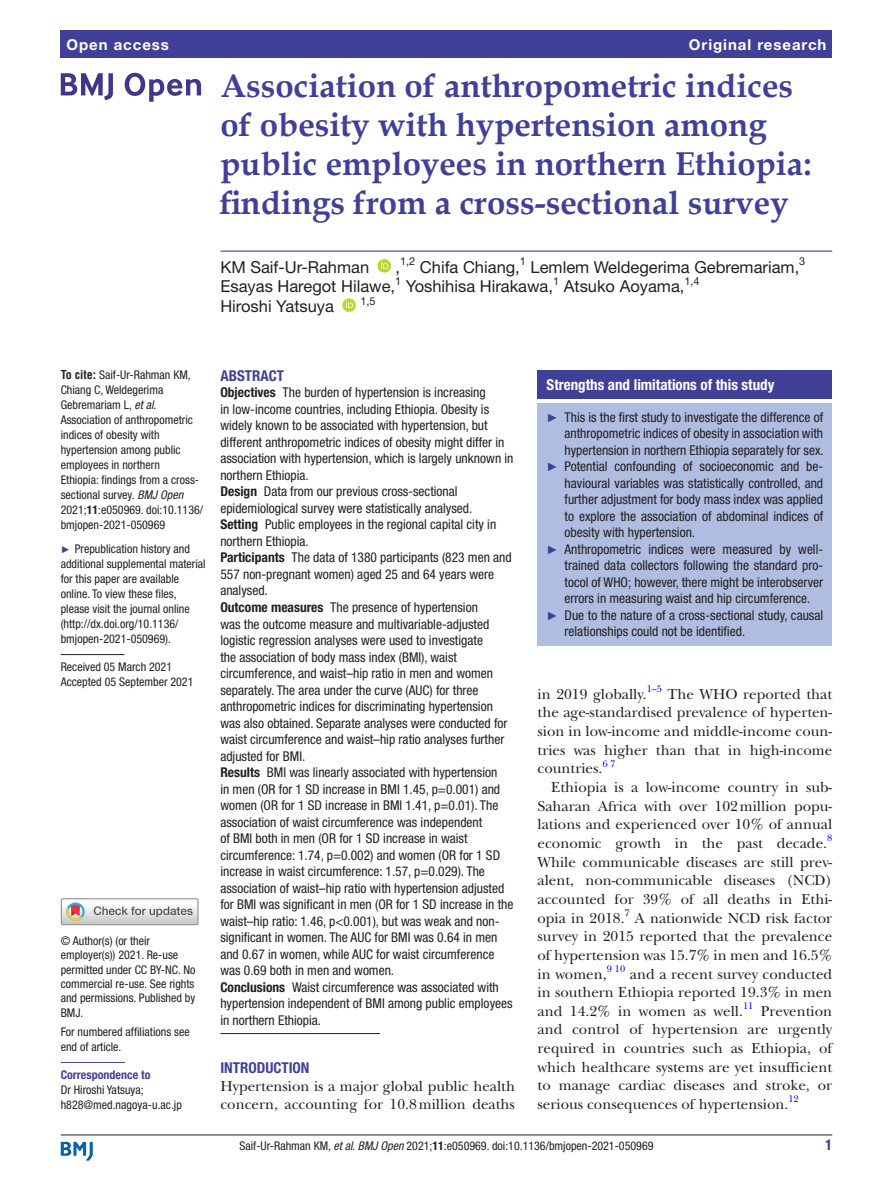
<style>
.page{position:relative;width:893px;height:1191px;background:#fff}
.page>*{position:absolute;margin:0;border:0;box-sizing:border-box;transform-origin:0 0}
.t1{font:700 33px/39px "Book Antiqua";color:#414099}
.t2{font:16.5px "Helvetica Neue LT Std";color:#231f20}
.t3{font:15px/18.6px "New Baskerville";color:#231f20;text-align:justify}
.t4{font:700 condensed 15px "Helvetica Neue LT Std";color:#fff}
.t5{font:700 15px "Helvetica Neue LT Std";letter-spacing:.065em;color:#fff}
.t6{font:700 condensed 15px "Helvetica Neue LT Std";color:#414099}
.t7{font:condensed 13.5px/16.5px "Helvetica Neue LT Std";color:#231f20}
.t8{font:condensed 12px/15px "Helvetica Neue LT Std";color:#231f20}
.t9{font:700 condensed 12px "Helvetica Neue LT Std";color:#414099}
.t10{font:10.95px "Helvetica Neue LT Std";color:#231f20}
.t11{font:9.9px "New Baskerville";color:#00f}
.s1{font-family:"Helvetica LT Std";font-weight:700}
.s2{font-style:italic}
.s3{font-weight:700}
.s4{font-family:"Arial";font-stretch:normal;font-size:9.75px;color:#414099}
.s5{font-family:"Arial";font-stretch:normal;font-size:12px;color:#414099}
</style>
<div class="page">
<hr style="left:61px;top:1134px;width:771px;height:1px;background:#231f20">
<svg style="left:61px;top:1141px;width:32px;height:19px"></svg>
<div style="left:61px;top:31px;width:771px;height:27px;background:#414099"></div>
<hr style="left:220px;top:250px;width:612px;height:2px;background:#414099">
<svg style="left:377px;top:259px;width:14px;height:14px"></svg>
<svg style="left:342px;top:298px;width:14px;height:14px"></svg>
<hr style="left:61px;top:654px;width:64px;height:1px;background:#231f20">
<hr style="left:61px;top:1062px;width:64px;height:1px;background:#414099">
<svg style="left:61px;top:73px;width:52px;height:27px"></svg>
<svg style="left:125px;top:73px;width:76px;height:29px"></svg>
<div style="left:61px;top:898px;width:138px;height:27px;border:1px solid #969090"></div>
<svg style="left:61px;top:898px;width:137px;height:26px"></svg>
<hr style="left:220px;top:1033px;width:160px;height:1px;background:#231f20">
<div style="left:538px;top:370px;width:294px;height:29px;background:#414099"></div>
<div style="left:538px;top:403px;width:294px;height:242px;background:#afbde1"></div>
<p class="t5" style="left:66px;top:35px;width:104px">Open access</p>
<p class="t5" style="left:689px;top:35px;width:139px">Original research</p>
<h1 class="t1" style="left:220px;top:66px;width:593px">Association of anthropometric indices of obesity with hypertension among public employees in northern Ethiopia: findings from a cross-sectional survey</h1>
<p class="t2" style="left:220px;top:257px;width:150px">KM Saif-Ur-Rahman</p>
<p class="t2" style="left:396px;top:257px;width:6px">,</p>
<p class="t10" style="left:400px;top:255px;width:17px">1,2</p>
<p class="t2" style="left:420px;top:257px;width:101px">Chifa Chiang,</p>
<p class="t10" style="left:520px;top:255px;width:8px">1</p>
<p class="t2" style="left:531px;top:257px;width:270px">Lemlem Weldegerima Gebremariam,</p>
<p class="t10" style="left:799px;top:255px;width:8px">3</p>
<p class="t2" style="left:220px;top:276px;width:176px">Esayas Haregot Hilawe,</p>
<p class="t10" style="left:395px;top:274px;width:8px">1</p>
<p class="t2" style="left:406px;top:276px;width:149px">Yoshihisa Hirakawa,</p>
<p class="t10" style="left:553px;top:274px;width:8px">1</p>
<p class="t2" style="left:564px;top:276px;width:122px">Atsuko Aoyama,</p>
<p class="t10" style="left:684px;top:274px;width:17px">1,4</p>
<p class="t2" style="left:220px;top:296px;width:115px">Hiroshi Yatsuya</p>
<p class="t10" style="left:360px;top:294px;width:17px">1,5</p>
<p class="t8" style="left:61px;top:367px;width:144px"><span class="s1">To cite:</span> Saif-Ur-Rahman KM,<br>Chiang C, Weldegerima<br>Gebremariam L, <span class="s2">et al</span>.<br>Association of anthropometric indices of obesity with hypertension among public employees in northern<br>Ethiopia: findings from a cross&shy;sectional survey. <span class="s2">BMJ Open<br></span>2021;<span class="s3">11</span>:e050969. doi:10.1136/ bmjopen-2021-050969</p>
<p class="t8" style="left:61px;top:541px;width:146px"><span class="s4">►</span> Prepublication history and additional supplemental material for this paper are available online. To view these files, please visit the journal online (http://dx.doi.org/10.1136/ bmjopen-2021-050969).</p>
<p class="t8" style="left:61px;top:659px;width:134px">Received 05 March 2021<br>Accepted 05 September 2021</p>
<p class="t8" style="left:61px;top:933px;width:136px;line-height:14.4px">© Author(s) (or their employer(s)) 2021. Re-use permitted under CC BY-NC. No commercial re-use. See rights and permissions. Published by<br>BMJ.</p>
<p class="t8" style="left:61px;top:1024px;width:130px">For numbered affiliations see end of article.</p>
<p class="t9" style="left:61px;top:1067px;width:91px">Correspondence to</p>
<p class="t8" style="left:61px;top:1082px;width:123px">Dr Hiroshi Yatsuya; h828@med.nagoya-u.ac.jp</p>
<p class="t6" style="left:220px;top:366px;width:65px">ABSTRACT</p>
<p class="t7" style="left:220px;top:384px;width:295px"><span class="s3">Objectives</span> The burden of hypertension is increasing<br>in low-income countries, including Ethiopia. Obesity is widely known to be associated with hypertension, but different anthropometric indices of obesity might differ in association with hypertension, which is largely unknown in northern Ethiopia.<br><span class="s3">Design</span> Data from our previous cross-sectional epidemiological survey were statistically analysed.<br><span class="s3">Setting</span> Public employees in the regional capital city in northern Ethiopia.<br><span class="s3">Participants</span> The data of 1380 participants (823 men and 557 non-pregnant women) aged 25 and 64 years were analysed.<br><span class="s3">Outcome measures</span> The presence of hypertension<br>was the outcome measure and multivariable-adjusted logistic regression analyses were used to investigate<br>the association of body mass index (BMI), waist circumference, and waist–hip ratio in men and women separately. The area under the curve (AUC) for three anthropometric indices for discriminating hypertension was also obtained. Separate analyses were conducted for waist circumference and waist–hip ratio analyses further adjusted for BMI.<br><span class="s3">Results</span> BMI was linearly associated with hypertension<br>in men (OR for 1 SD increase in BMI 1.45, p=0.001) and women (OR for 1 SD increase in BMI 1.41, p=0.01). The association of waist circumference was independent<br>of BMI both in men (OR for 1 SD increase in waist circumference: 1.74, p=0.002) and women (OR for 1 SD increase in waist circumference: 1.57, p=0.029). The association of waist–hip ratio with hypertension adjusted for BMI was significant in men (OR for 1 SD increase in the waist–hip ratio: 1.46, p&lt;0.001), but was weak and non&shy;significant in women. The AUC for BMI was 0.64 in men and 0.67 in women, while AUC for waist circumference was 0.69 both in men and women.<br><span class="s3">Conclusions</span> Waist circumference was associated with hypertension independent of BMI among public employees in northern Ethiopia.</p>
<p class="t6" style="left:220px;top:1059px;width:91px">INTRODUCTION</p>
<p class="t3" style="left:220px;top:1077px;width:296px;line-height:18px">Hypertension is a major global public health concern, accounting for 10.8million deaths</p>
<p class="t4" style="left:547px;top:375px;width:229px">Strengths and limitations of this study</p>
<p class="t7" style="left:547px;top:408px;width:278px"><span class="s5">►</span> This is the first study to investigate the difference of</p>
<p class="t7" style="left:565px;top:425px;width:260px">anthropometric indices of obesity in association with</p>
<p class="t7" style="left:565px;top:441px;width:261px">hypertension in northern Ethiopia separately for sex.</p>
<p class="t7" style="left:547px;top:458px;width:278px"><span class="s5">►</span> Potential confounding of socioeconomic and be-</p>
<p class="t7" style="left:565px;top:474px;width:260px">havioural variables was statistically controlled, and</p>
<p class="t7" style="left:565px;top:491px;width:260px">further adjustment for body mass index was applied</p>
<p class="t7" style="left:565px;top:507px;width:260px">to explore the association of abdominal indices of</p>
<p class="t7" style="left:565px;top:524px;width:132px">obesity with hypertension.</p>
<p class="t7" style="left:547px;top:540px;width:278px"><span class="s5">►</span> Anthropometric indices were measured by well-</p>
<p class="t7" style="left:565px;top:557px;width:260px">trained data collectors following the standard pro-</p>
<p class="t7" style="left:565px;top:573px;width:260px">tocol of WHO; however, there might be interobserver</p>
<p class="t7" style="left:565px;top:590px;width:247px">errors in measuring waist and hip circumference.</p>
<p class="t7" style="left:547px;top:606px;width:278px"><span class="s5">►</span> Due to the nature of a cross-sectional study, causal</p>
<p class="t7" style="left:565px;top:623px;width:182px">relationships could not be identified.</p>
<p class="t3" style="left:538px;top:684px;width:296px">in 2019 globally.<sup>1–5</sup> The WHO reported that the age-standardised prevalence of hyperten&shy;sion in low-income and middle-income coun&shy;tries was higher than that in high-income countries.</p>
<p class="t11" style="left:602px;top:757px;width:14px">6 7</p>
<p class="t3" style="left:538px;top:778px;width:296px;text-indent:14px">Ethiopia is a low-income country in sub-Saharan Africa with over 102million popu&shy;lations and experienced over 10% of annual economic growth in the past decade.<sup>8<br></sup>While communicable diseases are still prev&shy;alent, non-communicable diseases (NCD) accounted for 39% of all deaths in Ethi&shy;opia in 2018.</p>
<p class="t11" style="left:625px;top:906px;width:7px">7</p>
<p class="t3" style="left:538px;top:908px;width:296px;text-indent:97px">A nationwide NCD risk factor survey in 2015 reported that the prevalence of hypertension was 15.7% in men and 16.5% in women,</p>
<p class="t11" style="left:607px;top:962px;width:20px">9 10</p>
<p class="t3" style="left:538px;top:964px;width:296px;text-indent:92px">and a recent survey conducted in southern Ethiopia reported 19.3% in men and 14.2% in women as well.</p>
<p class="t11" style="left:743px;top:1000px;width:12px">11</p>
<p class="t3" style="left:538px;top:1001px;width:296px;text-indent:223px">Prevention and control of hypertension are urgently required in countries such as Ethiopia, of which healthcare systems are yet insufficient to manage cardiac diseases and stroke, or serious consequences of hypertension.</p>
<p class="t11" style="left:788px;top:1093px;width:12px">12</p>
<p class="t8" style="left:239px;top:1137px;width:416px">Saif-Ur-Rahman KM, <span class="s2">et al</span>. <span class="s2">BMJ Open</span> 2021;<span class="s3">11</span>:e050969. doi:10.1136/bmjopen-2021-050969</p>
<p class="t6" style="left:825px;top:1135px;width:9px">1</p>
</div>
